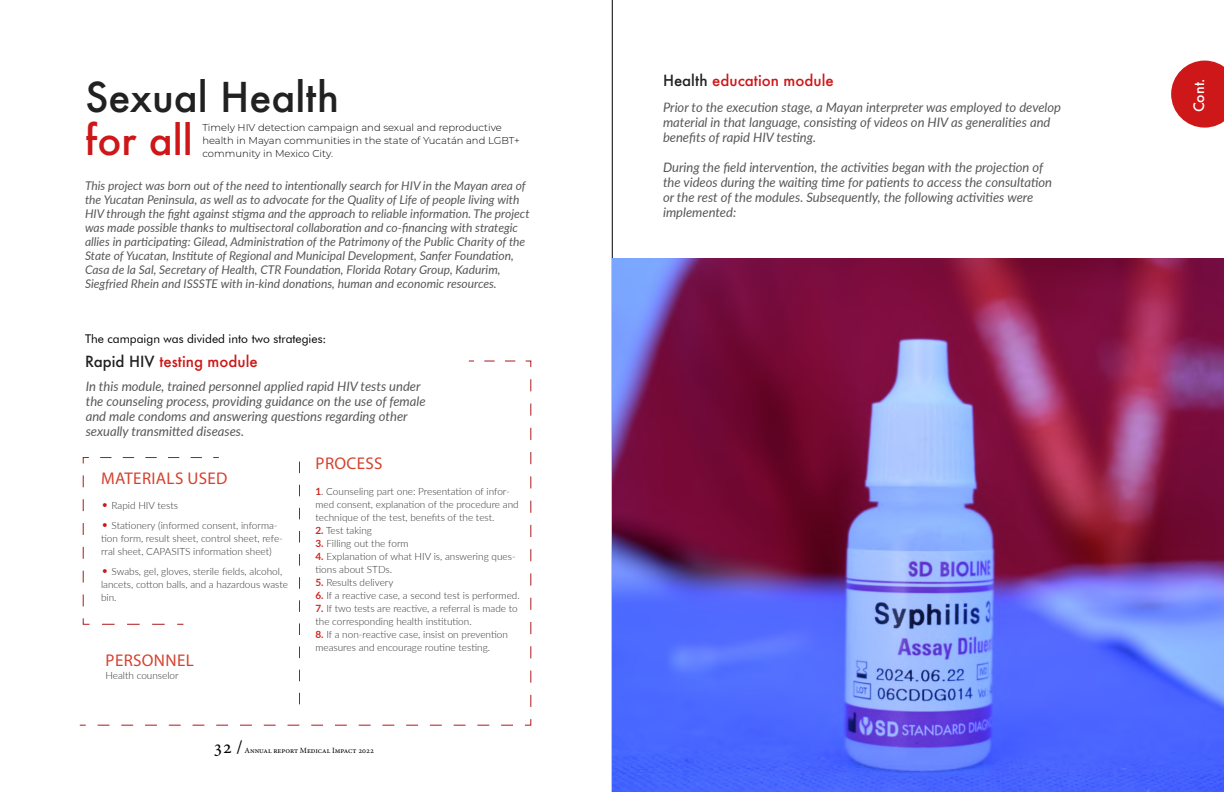
<style>
.page{position:relative;width:1224px;height:792px;background:#fff}
.page>*{position:absolute;margin:0;border:0;box-sizing:border-box;transform-origin:0 0}
.t1{font:500 40px "Futura";color:#212121}
.t2{font:500 40px "Futura";color:#cd1719}
.t3{font:19px "Minion Pro";color:#000}
.t4{font:17px "Myriad Pro";letter-spacing:.02em;color:#d4422f}
.t5{font:500 15px "Futura";color:#cd1719}
.t6{font:500 14px "Futura";color:#fff}
.t7{font:italic 13px/15px "Lato";color:#585758}
.t8{font:italic 12px/14px "Lato";color:#585758}
.t9{font:12px "Futura BT";color:#000}
.t10{font:300 10px/13px "Lato";color:#333332}
.t11{font:300 10px/13px "Montserrat";color:#000}
.t12{font:8px "Minion Pro";color:#000}
.s1{color:#212121}
.s2{font-size:13px;color:#cd1719}
.s3{font-weight:700;color:#cf251f}
</style>
<div class="page">
<svg style="left:79px;top:360px;width:453px;height:366px"></svg>
<svg style="left:299px;top:462px;width:1px;height:242px"></svg>
<hr style="left:612px;top:0;width:1px;height:792px;background:#000">
<img style="left:612px;top:258px;width:612px;height:534px">
<svg style="left:1171px;top:61px;width:53px;height:67px;background:#d53c3e"></svg>
<h1 class="t1" style="left:85px;top:70px;width:256px">Sexual Health</h1>
<h1 class="t2" style="left:85px;top:113px;width:109px">for all</h1>
<p class="t11" style="left:202px;top:120px;width:319px">Timely HIV detection campaign and sexual and reproductive health in Mayan communities in the state of Yucatán and LGBT+ community in Mexico City.</p>
<p class="t8" style="left:85px;top:178px;width:446px">This project was born out of the need to intentionally search for HIV in the Mayan area of the Yucatan Peninsula, as well as to advocate for the Quality of Life of people living with HIV through the fight against stigma and the approach to reliable information. The project was made possible thanks to multisectoral collaboration and co-financing with strategic allies in participating: Gilead, Administration of the Patrimony of the Public Charity of the State of Yucatan, Institute of Regional and Municipal Development, Sanfer Foundation, Casa de la Sal, Secretary of Health, CTR Foundation, Florida Rotary Group, Kadurim, Siegfried Rhein and ISSSTE with in-kind donations, human and economic resources.</p>
<p class="t9" style="left:85px;top:331px;width:243px">The campaign was divided into two strategies:</p>
<h3 class="t5" style="left:85px;top:351px;width:174px"><span class="s1">Rapid HIV</span> testing module</h3>
<h3 class="t7" style="left:86px;top:378px;width:341px">In this module, trained personnel applied rapid HIV tests under the counseling process, providing guidance on the use of female and male condoms and answering questions regarding other sexually transmitted diseases.</h3>
<h3 class="t4" style="left:101px;top:468px;width:128px">MATERIALS USED</h3>
<p class="t10" style="left:101px;top:499px;width:78px"><span class="s2">•</span> Rapid HIV tests</p>
<p class="t10" style="left:101px;top:519px;width:183px"><span class="s2">•</span> Stationery (informed consent, informa&shy;tion form, result sheet, control sheet, refe&shy;rral sheet, CAPASITS information sheet)</p>
<p class="t10" style="left:101px;top:565px;width:189px"><span class="s2">•</span> Swabs, gel, gloves, sterile fields, alcohol, lancets, cotton balls, and a hazardous waste bin.</p>
<h3 class="t4" style="left:106px;top:650px;width:90px">PERSONNEL</h3>
<p class="t10" style="left:105px;top:669px;width:75px">Health counselor</p>
<h3 class="t4" style="left:316px;top:453px;width:68px">PROCESS</h3>
<p class="t10" style="left:315px;top:485px;width:205px"><span class="s3">1</span>. Counseling part one: Presentation of infor&shy;med consent, explanation of the procedure and technique of the test, benefits of the test.</p>
<p class="t10" style="left:315px;top:524px;width:58px"><span class="s3">2.</span> Test taking</p>
<p class="t10" style="left:315px;top:537px;width:95px"><span class="s3">3.</span> Filling out the form</p>
<p class="t10" style="left:315px;top:550px;width:202px"><span class="s3">4.</span> Explanation of what HIV is, answering ques&shy;tions about STDs.</p>
<p class="t10" style="left:315px;top:576px;width:80px"><span class="s3">5.</span> Results delivery</p>
<p class="t10" style="left:315px;top:589px;width:206px"><span class="s3">6.</span> If a reactive case, a second test is performed.</p>
<p class="t10" style="left:315px;top:602px;width:204px"><span class="s3">7.</span> If two tests are reactive, a referral is made to the corresponding health institution.</p>
<p class="t10" style="left:315px;top:628px;width:194px"><span class="s3">8.</span> If a non-reactive case, insist on prevention measures and encourage routine testing.</p>
<h2 class="t3" style="left:214px;top:734px;width:31px">32 /</h2>
<p class="t12" style="left:245px;top:745px;width:131px">Annual report Medical Impact 2022</p>
<h3 class="t5" style="left:663px;top:70px;width:172px"><span class="s1">Health</span> education module</h3>
<h3 class="t7" style="left:663px;top:99px;width:400px">Prior to the execution stage, a Mayan interpreter was employed to develop material in that language, consisting of videos on HIV as generalities and benefits of rapid HIV testing.</h3>
<p class="t7" style="left:663px;top:159px;width:391px">During the field intervention, the activities began with the projection of the videos during the waiting time for patients to access the consultation or the rest of the modules. Subsequently, the following activities were implemented:</p>
<h3 class="t6" style="left:1189px;top:112px;width:36px;rotate:-90deg">Cont.</h3>
</div>
